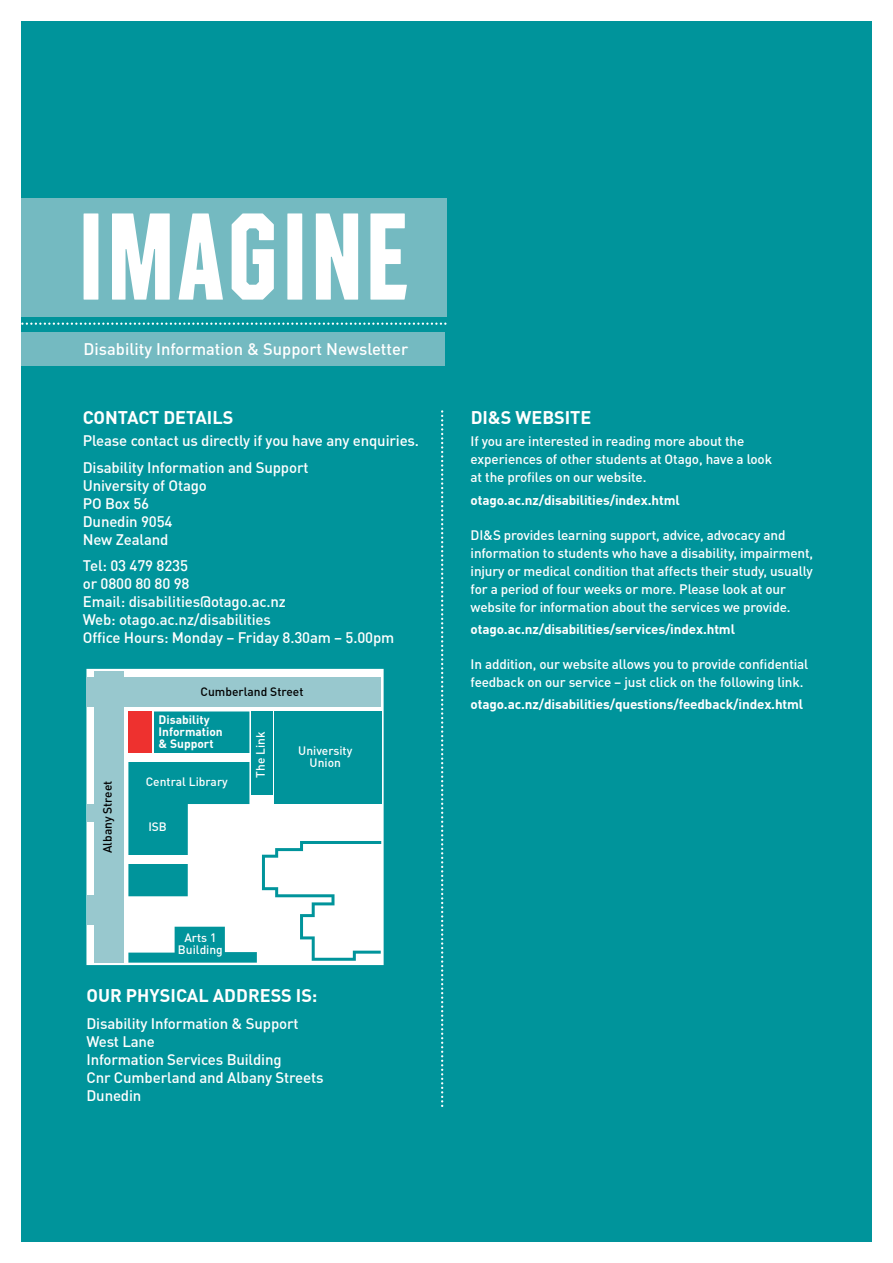
<style>
.page{position:relative;width:893px;height:1263px;background:#fff}
.page>*{position:absolute;margin:0;border:0;box-sizing:border-box;transform-origin:0 0}
.t1{font:500 123px "Evanston Tavern 1826";color:#fff}
.t2{font:700 18px "DIN Pro";color:#fff}
.t3{font:500 16.5px "DIN Pro";color:#fff}
.t4{font:500 15px/18px "DIN Pro";letter-spacing:-.01em;color:#fff}
.t5{font:500 13.5px/18px "DIN Pro";letter-spacing:-.01em;color:#fff}
.t6{font:700 13.5px "DIN Pro";letter-spacing:-.01em;color:#fff}
.t7{font:500 12px/12px "DIN Pro";color:#fff;text-align:center}
.t8{font:700 12px/12px "DIN Pro";color:#fff}
.t9{font:500 12px "DIN Pro";color:#000}
</style>
<div class="page">
<div style="left:21px;top:21px;width:851px;height:1221px;background:#00949b"></div>
<svg style="left:86px;top:669px;width:298px;height:296px;background:#edf6f7"></svg>
<svg style="left:128px;top:711px;width:253px;height:252px"></svg>
<div style="left:251px;top:711px;width:21px;height:84px;background:#00949b"></div>
<div style="left:128px;top:711px;width:25px;height:42px;background:#ee312f"></div>
<div style="left:86px;top:677px;width:295px;height:29px;background:#98c8ce"></div>
<div style="left:94px;top:671px;width:29px;height:292px;background:#98c8ce"></div>
<div style="left:87px;top:895px;width:16px;height:29px;background:#98c8ce"></div>
<div style="left:87px;top:804px;width:16px;height:18px;background:#98c8ce"></div>
<div style="left:127px;top:753px;width:123px;height:8px;background:#fff"></div>
<div style="left:127px;top:856px;width:62px;height:8px;background:#fff"></div>
<hr style="left:152px;top:711px;width:2px;height:47px;background:#fff">
<div style="left:21px;top:198px;width:425px;height:118px;background:#74bac1"></div>
<div style="left:21px;top:332px;width:423px;height:34px;background:#74bac1"></div>
<svg style="left:21px;top:323px;width:425px;height:2px"></svg>
<svg style="left:441px;top:410px;width:2px;height:697px"></svg>
<h1 class="t1" style="left:76px;top:177px;width:338px">IMAGINE</h1>
<p class="t3" style="left:84px;top:337px;width:326px">Disability Information &amp; Support Newsletter</p>
<h2 class="t2" style="left:83px;top:405px;width:152px">CONTACT DETAILS</h2>
<p class="t4" style="left:83px;top:427px;width:338px;line-height:26.5px">Please contact us directly if you have any enquiries.<br>Disability Information and Support</p>
<p class="t4" style="left:83px;top:476px;width:126px">University of Otago<br>PO Box 56<br>Dunedin 9054<br>New Zealand</p>
<p class="t4" style="left:83px;top:556px;width:313px">Tel: 03 479 8235<br>or 0800 80 80 98<br>Email: disabilities@otago.ac.nz<br>Web: otago.ac.nz/disabilities<br>Office Hours: Monday – Friday 8.30am – 5.00pm</p>
<p class="t9" style="left:99px;top:853px;width:74px;rotate:-90deg">Albany Street</p>
<p class="t9" style="left:201px;top:683px;width:104px">Cumberland Street</p>
<p class="t8" style="left:159px;top:713px;width:66px">Disability<br>Information &amp; Support</p>
<p class="t7" style="left:146px;top:775px;width:84px">Central Library</p>
<p class="t7" style="left:148px;top:820px;width:20px">ISB</p>
<p class="t7" style="left:254px;top:778px;width:48px;rotate:-90deg">The Link</p>
<p class="t7" style="left:298px;top:744px;width:56px">University<br>Union</p>
<p class="t7" style="left:178px;top:931px;width:46px">Arts 1<br>Building</p>
<h2 class="t2" style="left:87px;top:983px;width:232px">OUR PHYSICAL ADDRESS IS:</h2>
<p class="t4" style="left:86px;top:1014px;width:239px">Disability Information &amp; Support<br>West Lane<br>Information Services Building<br>Cnr Cumberland and Albany Streets<br>Dunedin</p>
<h2 class="t2" style="left:471px;top:405px;width:122px">DI&amp;S WEBSITE</h2>
<p class="t5" style="left:471px;top:432px;width:303px">If you are interested in reading more about the experiences of other students at Otago, have a look at the profiles on our website.</p>
<p class="t6" style="left:471px;top:491px;width:211px">otago.ac.nz/disabilities/index.html</p>
<p class="t5" style="left:471px;top:525px;width:344px">DI&amp;S provides learning support, advice, advocacy and information to students who have a disability, impairment, injury or medical condition that affects their study, usually for a period of four weeks or more. Please look at our website for information about the services we provide.</p>
<p class="t6" style="left:471px;top:620px;width:266px">otago.ac.nz/disabilities/services/index.html</p>
<p class="t5" style="left:471px;top:654px;width:339px">In addition, our website allows you to provide confidential feedback on our service – just click on the following link.</p>
<p class="t6" style="left:471px;top:695px;width:334px">otago.ac.nz/disabilities/questions/feedback/index.html</p>
</div>
